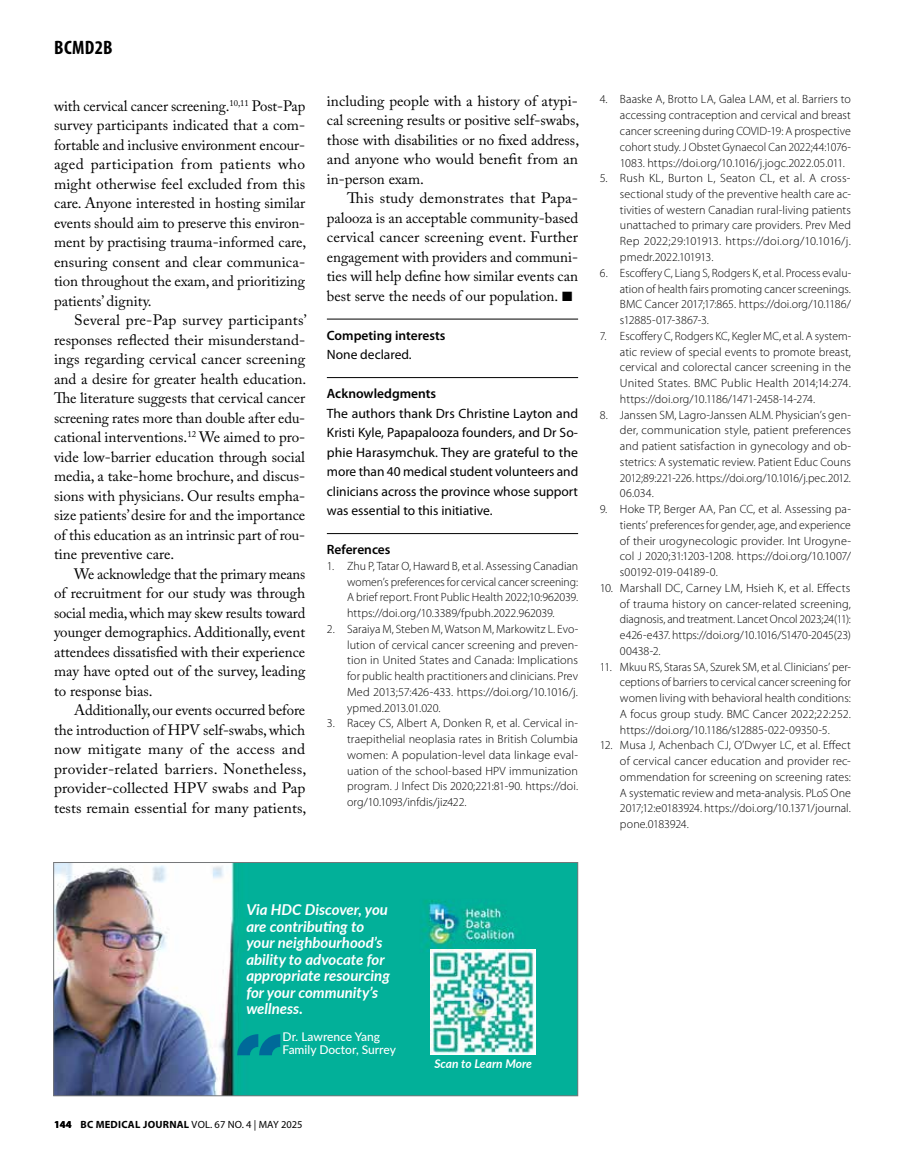
<style>
.page{position:relative;width:905px;height:1161px;background:#fff}
.page>*{position:absolute;margin:0;border:0;box-sizing:border-box;transform-origin:0 0}
.t1{font:700 condensed 19.5px "Myriad Pro";letter-spacing:.02em;color:#000}
.t2{font:15px/19.5px "Adobe Caslon Pro";color:#000;text-align:justify}
.t3{font:italic 700 15px/16.5px "Lato";color:#fff}
.t4{font:13.5px/19.5px "Myriad Pro";color:#000;text-align:justify}
.t5{font:600 13.5px "Myriad Pro";color:#000}
.t6{font:300 12px/15.8px "Myriad Pro";color:#000;text-align:justify}
.t7{font:500 12px/12.5px "Lato";color:#fff}
.t8{font:italic 700 12px "Lato";color:#fff}
.t9{font:700 10.5px "Myriad Pro";letter-spacing:.02em;color:#000}
.s1{font-weight:400}
</style>
<div class="page">
<hr style="left:327px;top:319px;width:251px;height:1px;background:#000">
<hr style="left:327px;top:377px;width:251px;height:1px;background:#000">
<hr style="left:327px;top:533px;width:251px;height:1px;background:#000">
<img style="left:55px;top:864px;width:521px;height:230px">
<img style="left:430px;top:950px;width:105px;height:105px">
<svg style="left:237px;top:1034px;width:43px;height:21px"></svg>
<div style="left:53px;top:862px;width:525px;height:234px;border:1px solid #757779"></div>
<h1 class="t1" style="left:54px;top:37px;width:60px">BCMD2B</h1>
<p class="t2" style="left:54px;top:96px;width:254px">with cervical cancer screening.<sup>10,11</sup> Post-Pap survey participants indicated that a com&shy;fortable and inclusive environment encour&shy;aged participation from patients who might otherwise feel excluded from this care. Anyone interested in hosting similar events should aim to preserve this environ&shy;ment by practising trauma-informed care, ensuring consent and clear communica&shy;tion throughout the exam, and prioritizing patients’ dignity.</p>
<p class="t2" style="left:54px;top:310px;width:254px;text-indent:20px">Several pre-Pap survey participants’ responses reflected their misunderstand&shy;ings regarding cervical cancer screening and a desire for greater health education.<br>The literature suggests that cervical cancer screening rates more than double after edu&shy;cational interventions.<sup>12</sup> We aimed to pro&shy;vide low-barrier education through social media, a take-home brochure, and discus&shy;sions with physicians. Our results empha&shy;size patients’ desire for and the importance of this education as an intrinsic part of rou&shy;tine preventive care.</p>
<p class="t2" style="left:54px;top:564px;width:253px;text-indent:20px">We acknowledge that the primary means of recruitment for our study was through social media, which may skew results toward younger demographics. Additionally, event attendees dissatisfied with their experience may have opted out of the survey, leading to response bias.</p>
<p class="t2" style="left:54px;top:700px;width:254px;text-indent:20px">Additionally, our events occurred before the introduction of HPV self-swabs, which now mitigate many of the access and provider-related barriers. Nonetheless, provider-collected HPV swabs and Pap tests remain essential for many patients,</p>
<p class="t2" style="left:327px;top:91px;width:254px">including people with a history of atypi&shy;cal screening results or positive self-swabs, those with disabilities or no fixed address, and anyone who would benefit from an in-person exam.</p>
<p class="t2" style="left:327px;top:188px;width:253px;text-indent:20px">This study demonstrates that Papa&shy;palooza is an acceptable community-based cervical cancer screening event. Further engagement with providers and communi&shy;ties will help define how similar events can best serve the needs of our population. ■</p>
<p class="t5" style="left:327px;top:328px;width:120px">Competing interests</p>
<p class="t4" style="left:327px;top:345px;width:86px">None declared.</p>
<p class="t5" style="left:327px;top:386px;width:111px">Acknowledgments</p>
<p class="t4" style="left:327px;top:404px;width:253px">The authors thank Drs Christine Layton and Kristi Kyle, Papapalooza founders, and Dr So&shy;phie Harasymchuk. They are grateful to the more than 40 medical student volunteers and clinicians across the province whose support was essential to this initiative.</p>
<p class="t5" style="left:327px;top:542px;width:65px">References</p>
<p class="t6" style="left:347px;top:558px;width:233px;text-indent:-20px">1. Zhu P, Tatar O, Haward B, et al. Assessing Canadian women’s preferences for cervical cancer screening:<br>A brief report. Front Public Health 2022;10:962039. https://doi.org/10.3389/fpubh.2022.962039.</p>
<p class="t6" style="left:347px;top:621px;width:232px;text-indent:-20px">2. Saraiya M, Steben M, Watson M, Markowitz L. Evo&shy;lution of cervical cancer screening and preven&shy;tion in United States and Canada: Implications for public health practitioners and clinicians. Prev Med 2013;57:426-433. https://doi.org/10.1016/j. ypmed.2013.01.020.</p>
<p class="t6" style="left:347px;top:716px;width:232px;text-indent:-20px">3. Racey CS, Albert A, Donken R, et al. Cervical in&shy;traepithelial neoplasia rates in British Columbia women: A population-level data linkage eval&shy;uation of the school-based HPV immunization program. J Infect Dis 2020;221:81-90. https://doi. org/10.1093/infdis/jiz422.</p>
<p class="t6" style="left:620px;top:92px;width:232px;text-indent:-20px">4. Baaske A, Brotto LA, Galea LAM, et al. Barriers to accessing contraception and cervical and breast cancer screening during COVID-19: A prospective cohort study. J Obstet Gynaecol Can 2022;44:1076- 1083. https://doi.org/10.1016/j.jogc.2022.05.011.</p>
<p class="t6" style="left:620px;top:171px;width:232px;text-indent:-20px">5. Rush KL, Burton L, Seaton CL, et al. A cross&shy;sectional study of the preventive health care ac&shy;tivities of western Canadian rural-living patients unattached to primary care providers. Prev Med Rep 2022;29:101913. https://doi.org/10.1016/j. pmedr.2022.101913.</p>
<p class="t6" style="left:620px;top:265px;width:233px;text-indent:-20px">6. Escoffery C, Liang S, Rodgers K, et al. Process evalu&shy;ation of health fairs promoting cancer screenings.<br>BMC Cancer 2017;17:865. https://doi.org/10.1186/ s12885-017-3867-3.</p>
<p class="t6" style="left:620px;top:328px;width:233px;text-indent:-20px">7. Escoffery C, Rodgers KC, Kegler MC, et al. A system&shy;atic review of special events to promote breast, cervical and colorectal cancer screening in the United States. BMC Public Health 2014;14:274. https://doi.org/10.1186/1471-2458-14-274.</p>
<p class="t6" style="left:620px;top:407px;width:232px;text-indent:-20px">8. Janssen SM, Lagro-Janssen ALM. Physician’s gen&shy;der, communication style, patient preferences and patient satisfaction in gynecology and ob&shy;stetrics: A systematic review. Patient Educ Couns 2012;89:221-226. https://doi.org/10.1016/j.pec.2012.<br>06.034.</p>
<p class="t6" style="left:620px;top:501px;width:232px;text-indent:-20px">9. Hoke TP, Berger AA, Pan CC, et al. Assessing pa&shy;tients’ preferences for gender, age, and experience of their urogynecologic provider. Int Urogyne&shy;col J 2020;31:1203-1208. https://doi.org/10.1007/ s00192-019-04189-0.</p>
<p class="t6" style="left:620px;top:580px;width:232px;text-indent:-20px">10. Marshall DC, Carney LM, Hsieh K, et al. Effects of trauma history on cancer-related screening, diagnosis, and treatment. Lancet Oncol 2023;24(11): e426-e437. https://doi.org/10.1016/S1470-2045(23)<br>00438-2.</p>
<p class="t6" style="left:620px;top:659px;width:233px;text-indent:-20px">11. Mkuu RS, Staras SA, Szurek SM, et al. Clinicians’ per&shy;ceptions of barriers to cervical cancer screening for women living with behavioral health conditions:<br>A focus group study. BMC Cancer 2022;22:252. https://doi.org/10.1186/s12885-022-09350-5.</p>
<p class="t6" style="left:620px;top:738px;width:232px;text-indent:-20px">12. Musa J, Achenbach CJ, O’Dwyer LC, et al. Effect of cervical cancer education and provider rec&shy;ommendation for screening on screening rates:<br>A systematic review and meta-analysis. PLoS One 2017;12:e0183924. https://doi.org/10.1371/journal. pone.0183924.</p>
<p class="t3" style="left:246px;top:901px;width:145px">Via HDC Discover, you are contributing to your neighbourhood’s ability to advocate for appropriate resourcing for your community’s wellness.</p>
<p class="t7" style="left:282px;top:1030px;width:115px">Dr. Lawrence Yang<br>Family Doctor, Surrey</p>
<p class="t9" style="left:54px;top:1119px;width:250px">144 BC MEDICAL JOURNAL <span class="s1">VOL. 67 NO. 4 | MAY 2025</span></p>
<p class="t8" style="left:434px;top:1055px;width:99px">Scan to Learn More</p>
</div>
